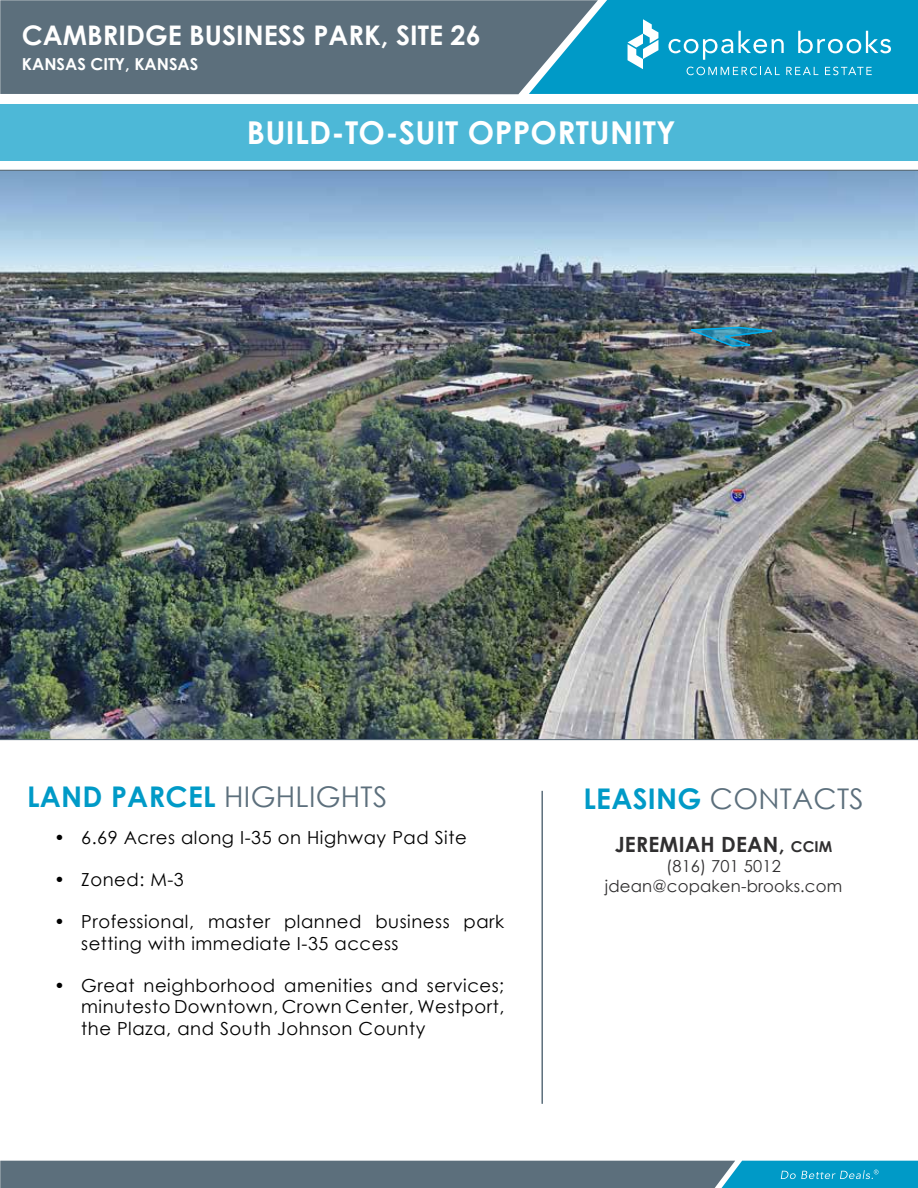
<style>
.page{position:relative;width:918px;height:1188px;background:#fff}
.page>*{position:absolute;margin:0;border:0;box-sizing:border-box;transform-origin:0 0}
.t1{font:700 31.5px "Century Gothic";letter-spacing:.01em;color:#fff}
.t2{font:700 28.5px "Century Gothic";letter-spacing:.01em;color:#009ac7}
.t3{font:28.5px "Century Gothic";letter-spacing:.01em;color:#5c6f7c}
.t4{font:700 27px "Century Gothic";color:#fff}
.t5{font:700 21px "Century Gothic";letter-spacing:.01em;color:#302f30}
.t6{font:18px/21.6px "Century Gothic";letter-spacing:.03em;color:#000}
.t7{font:16.5px/19.8px "Century Gothic";letter-spacing:.01em;color:#302f30;text-align:center}
.t8{font:700 16.5px "Century Gothic";color:#fff}
.s1{font-weight:400;color:#5c6f7c}
.s2{font-weight:700;color:#009ac7}
.s3{font-size:15px}
</style>
<div class="page">
<img style="left:0;top:170px;width:918px;height:570px">
<div style="left:681px;top:0;width:237px;height:94px;background:#009ac7"></div>
<svg style="left:0;top:0;width:681px;height:94px;background:#527788"></svg>
<hr style="left:541px;top:791px;width:2px;height:313px;background:#5c6f7c">
<div style="left:0;top:104px;width:918px;height:56px;background:#4db8d7"></div>
<svg style="left:689px;top:326px;width:96px;height:21px;background:#3d6f81"></svg>
<svg style="left:0;top:1161px;width:918px;height:27px;background:#4c798c"></svg>
<svg style="left:687px;top:67px;width:93px;height:8px"></svg>
<svg style="left:786px;top:67px;width:32px;height:8px"></svg>
<svg style="left:825px;top:67px;width:47px;height:8px"></svg>
<svg style="left:668px;top:31px;width:116px;height:29px;background:#2facd1"></svg>
<svg style="left:798px;top:31px;width:93px;height:22px"></svg>
<svg style="left:628px;top:19px;width:30px;height:50px"></svg>
<h3 class="t4" style="left:22px;top:14px;width:460px">CAMBRIDGE BUSINESS PARK, SITE 26</h3>
<p class="t8" style="left:22px;top:52px;width:178px">KANSAS CITY, KANSAS</p>
<h1 class="t1" style="left:247px;top:108px;width:431px">BUILD-TO-SUIT OPPORTUNITY</h1>
<h2 class="t2" style="left:27px;top:775px;width:362px">LAND PARCEL <span class="s1">HIGHLIGHTS</span></h2>
<p class="t6" style="left:54px;top:827px;width:414px">• 6.69 Acres along I-35 on Highway Pad Site</p>
<p class="t6" style="left:54px;top:869px;width:131px">• Zoned: M-3</p>
<p class="t6" style="left:81px;top:911px;width:425px;text-indent:-27px">• Professional, master planned business park setting with immediate I-35 access</p>
<p class="t6" style="left:81px;top:974px;width:425px;text-align:justify;text-indent:-27px">• Great neighborhood amenities and services; minutesto Downtown, Crown Center, Westport, the Plaza, and South Johnson County</p>
<h2 class="t3" style="left:583px;top:779px;width:282px"><span class="s2">LEASING</span> CONTACTS</h2>
<p class="t5" style="left:615px;top:829px;width:219px">JEREMIAH DEAN, <span class="s3">CCIM</span></p>
<p class="t7" style="left:605px;top:856px;width:239px">(816) 701 5012 jdean@copaken-brooks.com</p>
</div>
